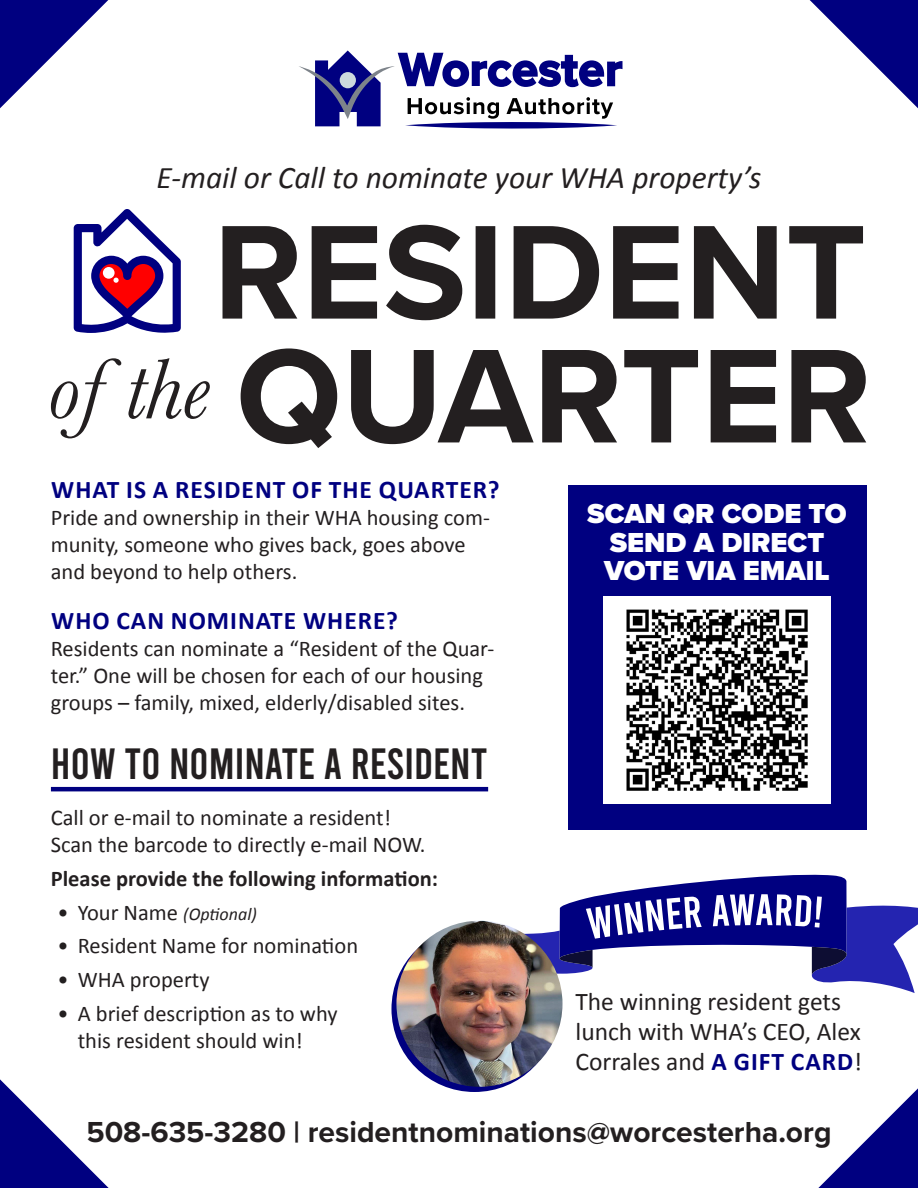
<style>
.page{position:relative;width:918px;height:1188px;background:#fff}
.page>*{position:absolute;margin:0;border:0;box-sizing:border-box;transform-origin:0 0}
.t1{font:43.5px "Bebas";color:#231f20}
.t2{font:italic 31.5px "Calibri";color:#231f20}
.t3{font:700 30px "Proxima Nova";color:#231f20}
.t4{font:900 28.5px/28.5px "Proxima Nova";color:#fff;text-align:center}
.t5{font:25.5px/30px "Calibri";color:#231f20}
.t6{font:700 25.5px "Calibri";letter-spacing:.04em;color:#000080}
.t7{font:22.5px/27px "Calibri";color:#231f20}
.t8{font:700 22.5px "Calibri";color:#231f20}
.t9{font:italic 18px "Calibri";color:#231f20}
.s1{font-style:normal;font-size:22.5px}
.s2{font-weight:700;color:#000080}
</style>
<div class="page">
<svg style="left:223px;top:225px;width:640px;height:95px"></svg>
<svg style="left:241px;top:348px;width:625px;height:100px"></svg>
<svg style="left:51px;top:358px;width:159px;height:80px"></svg>
<svg style="left:74px;top:209px;width:107px;height:124px"></svg>
<div style="left:391px;top:926px;width:167px;height:166px;background:#000080;border-radius:50%"></div>
<img style="left:396px;top:921px;width:167px;height:166px;border-radius:83px">
<svg style="left:0;top:1079px;width:109px;height:109px"></svg>
<svg style="left:0;top:0;width:108px;height:108px"></svg>
<svg style="left:810px;top:0;width:108px;height:108px"></svg>
<svg style="left:818px;top:1088px;width:100px;height:100px"></svg>
<svg style="left:299px;top:50px;width:323px;height:79px"></svg>
<svg style="left:468px;top:874px;width:450px;height:119px"></svg>
<div style="left:568px;top:485px;width:298px;height:344px;background:#000080"></div>
<div style="left:603px;top:596px;width:228px;height:207px;background:#fff"></div>
<img style="left:626px;top:609px;width:182px;height:182px">
<hr style="left:51px;top:787px;width:437px;height:4px;background:#000080">
<p class="t2" style="left:157px;top:158px;width:606px">E-mail or Call to nominate your WHA property’s</p>
<p class="t6" style="left:51px;top:472px;width:450px">WHAT IS A RESIDENT OF THE QUARTER?</p>
<p class="t7" style="left:51px;top:503px;width:441px">Pride and ownership in their WHA housing com&shy;munity, someone who gives back, goes above and beyond to help others.</p>
<p class="t6" style="left:51px;top:603px;width:348px">WHO CAN NOMINATE WHERE?</p>
<p class="t7" style="left:51px;top:634px;width:445px">Residents can nominate a “Resident of the Quar&shy;ter.” One will be chosen for each of our housing groups – family, mixed, elderly/disabled sites.</p>
<p class="t1" style="left:51px;top:742px;width:438px">HOW TO NOMINATE A RESIDENT</p>
<p class="t7" style="left:51px;top:803px;width:376px">Call or e-mail to nominate a resident!<br>Scan the barcode to directly e-mail NOW.</p>
<p class="t8" style="left:51px;top:863px;width:389px">Please provide the following information:</p>
<p class="t9" style="left:58px;top:903px;width:201px"><span class="s1">• Your Name</span> (Optional)</p>
<p class="t7" style="left:58px;top:931px;width:302px">• Resident Name for nomination</p>
<p class="t7" style="left:58px;top:965px;width:154px">• WHA property</p>
<p class="t7" style="left:78px;top:999px;width:261px;text-indent:-20px">• A brief description as to why this resident should win!</p>
<p class="t4" style="left:587px;top:499px;width:261px">SCAN QR CODE TO<br>SEND A DIRECT<br>VOTE VIA EMAIL</p>
<p class="t5" style="left:576px;top:985px;width:288px">The winning resident gets lunch with WHA’s CEO, Alex<br>Corrales and <span class="s2">A GIFT CARD</span>!</p>
<p class="t3" style="left:86px;top:1109px;width:747px">508-635-3280 | residentnominations@worcesterha.org</p>
</div>
